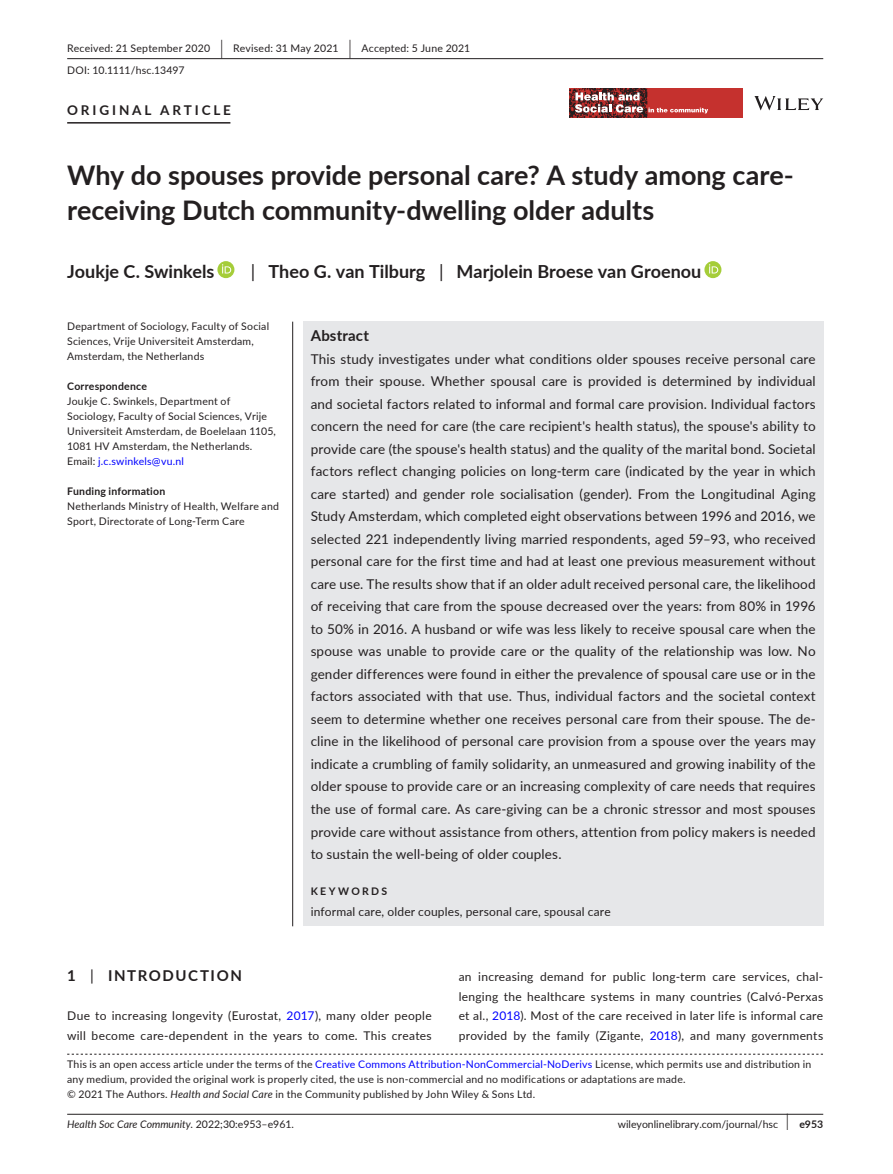
<style>
.page{position:relative;width:893px;height:1174px;background:#fff}
.page>*{position:absolute;margin:0;border:0;box-sizing:border-box;transform-origin:0 0}
.t1{font:700 27px/34.5px "Lato";color:#231f20}
.t2{font:700 18px "Lato";color:#231f20}
.t3{font:700 15px "Lato";letter-spacing:.1em;color:#231f20}
.t4{font:700 15px "Lato";letter-spacing:.015em;color:#231f20}
.t5{font:13.5px/22.5px "Lato";letter-spacing:.01em;color:#231f20;text-align:justify}
.t6{font:700 13.5px "Lato";letter-spacing:.215em;color:#231f20}
.t7{font:12px/19.5px "Lato";letter-spacing:.02em;color:#231f20}
.t8{font:10.5px/15px "Lato";letter-spacing:.02em;color:#231f20}
.t9{font:italic 10.5px "Lato";color:#231f20}
.t10{font:10.5px "Lato";color:#231f20}
.t11{font:700 10.5px "Lato";letter-spacing:.02em;color:#231f20}
.t12{font:700 10.5px "Lato";letter-spacing:.22em;color:#231f20}
.s1{font-size:19.65px}
.s2{font-weight:400}
.s3{color:#00f}
.s4{font-style:italic}
.s5{font-style:normal}
.s6{font-size:17.4px}
.s7{font-weight:700}
</style>
<div class="page">
<hr style="left:67px;top:1113px;width:756px;height:1px;background:#231f20">
<svg style="left:754px;top:96px;width:69px;height:14px"></svg>
<img style="left:570px;top:88px;width:172px;height:30px">
<svg style="left:575px;top:92px;width:133px;height:21px;background:#b35e5d"></svg>
<hr style="left:67px;top:58px;width:756px;height:1px;background:#231f20">
<hr style="left:67px;top:122px;width:163px;height:2px;background:#231f20">
<svg style="left:217px;top:261px;width:17px;height:17px"></svg>
<svg style="left:222px;top:264px;width:9px;height:9px"></svg>
<svg style="left:704px;top:261px;width:17px;height:17px"></svg>
<svg style="left:709px;top:264px;width:9px;height:9px"></svg>
<svg style="left:67px;top:1053px;width:756px;height:1px"></svg>
<div style="left:303px;top:322px;width:520px;height:604px;background:#e6e7e9"></div>
<hr style="left:292px;top:322px;width:1px;height:604px;background:#231f20">
<p class="t8" style="left:67px;top:37px;width:405px;line-height:21.8px">Received: 21 September 2020 <span class="s1">|</span> Revised: 31 May 2021 <span class="s1">|</span> Accepted: 5 June 2021<br>DOI: 10.1111/hsc.13497</p>
<p class="t6" style="left:67px;top:100px;width:165px">ORIGINAL ARTICLE</p>
<h1 class="t1" style="left:67px;top:157px;width:728px">Why do spouses provide personal care? A study among care&shy;receiving Dutch community-dwelling older adults</h1>
<h2 class="t2" style="left:67px;top:258px;width:149px">Joukje C. Swinkels</h2>
<h2 class="t2" style="left:251px;top:258px;width:452px"><span class="s2">|</span> Theo G. van Tilburg <span class="s2">|</span> Marjolein Broese van Groenou</h2>
<p class="t8" style="left:67px;top:318px;width:203px">Department of Sociology, Faculty of Social<br>Sciences, Vrije Universiteit Amsterdam,<br>Amsterdam, the Netherlands</p>
<p class="t11" style="left:67px;top:378px;width:81px">Correspondence</p>
<p class="t8" style="left:67px;top:393px;width:210px">Joukje C. Swinkels, Department of Sociology, Faculty of Social Sciences, Vrije Universiteit Amsterdam, de Boelelaan 1105, 1081 HV Amsterdam, the Netherlands.<br>Email: <span class="s3">j.c.swinkels@vu.nl</span></p>
<p class="t11" style="left:67px;top:483px;width:100px">Funding information</p>
<p class="t8" style="left:67px;top:498px;width:213px">Netherlands Ministry of Health, Welfare and<br>Sport, Directorate of Long-Term Care</p>
<p class="t4" style="left:311px;top:325px;width:60px">Abstract</p>
<p class="t5" style="left:311px;top:347px;width:507px">This study investigates under what conditions older spouses receive personal care from their spouse. Whether spousal care is provided is determined by individual and societal factors related to informal and formal care provision. Individual factors concern the need for care (the care recipient's health status), the spouse's ability to provide care (the spouse's health status) and the quality of the marital bond. Societal factors reflect changing policies on long-term care (indicated by the year in which care started) and gender role socialisation (gender). From the Longitudinal Aging Study Amsterdam, which completed eight observations between 1996 and 2016, we selected 221 independently living married respondents, aged 59–93, who received personal care for the first time and had at least one previous measurement without care use. The results show that if an older adult received personal care, the likelihood of receiving that care from the spouse decreased over the years: from 80% in 1996 to 50% in 2016. A husband or wife was less likely to receive spousal care when the spouse was unable to provide care or the quality of the relationship was low. No gender differences were found in either the prevalence of spousal care use or in the factors associated with that use. Thus, individual factors and the societal context seem to determine whether one receives personal care from their spouse. The de&shy;cline in the likelihood of personal care provision from a spouse over the years may indicate a crumbling of family solidarity, an unmeasured and growing inability of the older spouse to provide care or an increasing complexity of care needs that requires the use of formal care. As care-giving can be a chronic stressor and most spouses provide care without assistance from others, attention from policy makers is needed to sustain the well-being of older couples.</p>
<p class="t12" style="left:311px;top:883px;width:78px">KEYWORDS</p>
<p class="t7" style="left:311px;top:901px;width:302px">informal care, older couples, personal care, spousal care</p>
<p class="t3" style="left:67px;top:964px;width:176px">1 <span class="s2">|</span> INTRODUCTION</p>
<p class="t7" style="left:67px;top:1005px;width:366px">Due to increasing longevity (Eurostat, <span class="s3">2017</span>), many older people will become care-dependent in the years to come. This creates</p>
<p class="t7" style="left:459px;top:966px;width:366px;text-align:justify">an increasing demand for public long-term care services, chal&shy;lenging the healthcare systems in many countries (Calvó-Perxas et al., <span class="s3">2018</span>). Most of the care received in later life is informal care provided by the family (Zigante, <span class="s3">2018</span>), and many governments</p>
<p class="t8" style="left:67px;top:1056px;width:746px">This is an open access article under the terms of the <span class="s3">Creative Commons Attribution-NonCommercial-NoDerivs</span> License, which permits use and distribution in any medium, provided the original work is properly cited, the use is non-commercial and no modifications or adaptations are made.<br>© 2021 The Authors. <span class="s4">Health and Social Care</span> in the Community published by John Wiley &amp; Sons Ltd.</p>
<p class="t9" style="left:67px;top:1116px;width:228px">Health Soc Care Community. <span class="s5">2022;30:e953–e961.</span></p>
<p class="t10" style="left:618px;top:1116px;width:207px">wileyonlinelibrary.com/journal/hsc <span class="s6">|</span> <span class="s7">e953</span></p>
</div>
